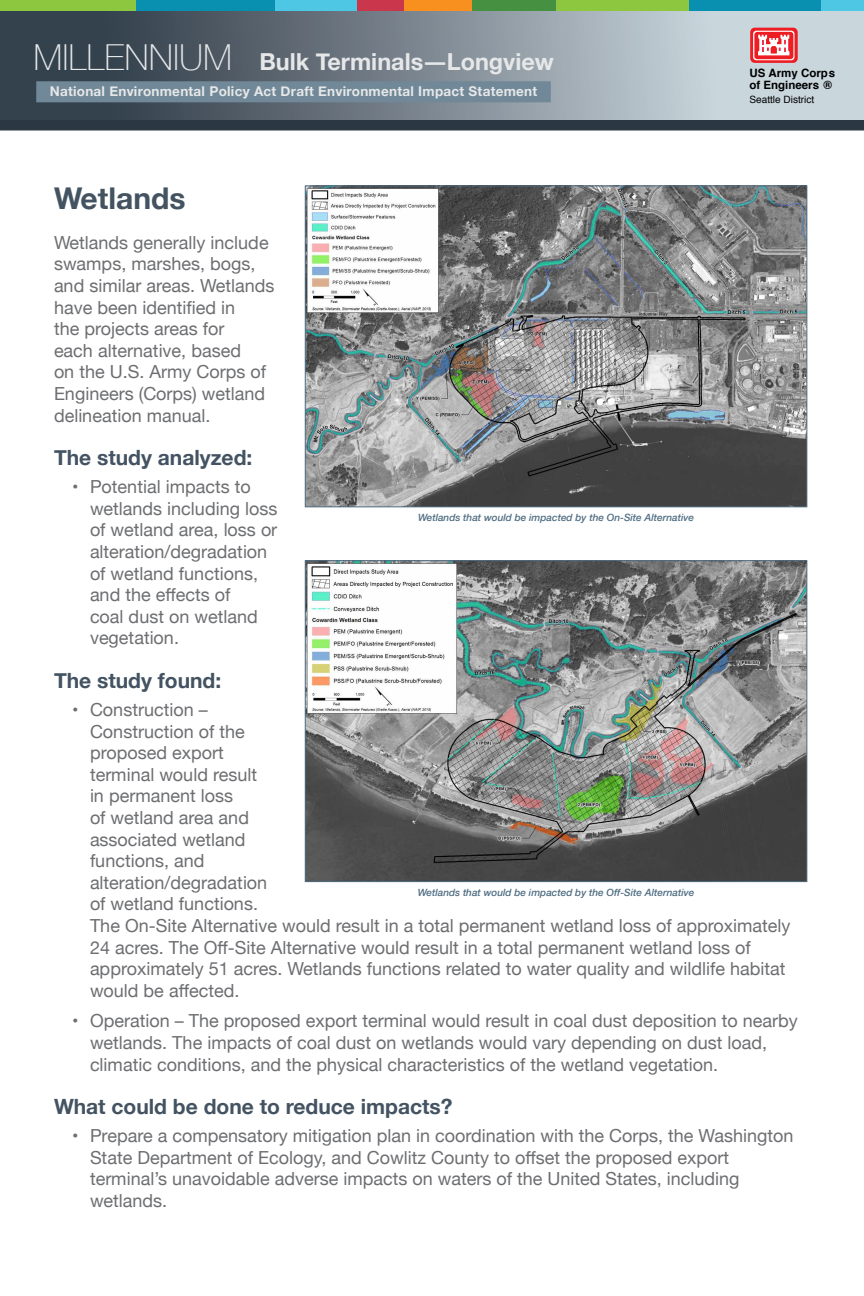
<style>
.page{position:relative;width:864px;height:1296px;background:#fff}
.page>*{position:absolute;margin:0;border:0;box-sizing:border-box;transform-origin:0 0}
.t1{font:700 30px "Helvetica Neue";color:#435362}
.t2{font:700 23.45px "Helvetica Neue";color:#e6e7e8}
.t3{font:700 21px "Helvetica Neue";color:#435362}
.t4{font:18px/21.6px "Helvetica Neue";color:#6d6e71}
.t5{font:700 13.5px "Helvetica Neue";letter-spacing:.02em;color:#e6e7e8}
.t6{font:700 11.5px/12px "Helvetica";color:#000}
.t7{font:10.05px "Helvetica";color:#000}
.t8{font:italic 500 10px "Helvetica Neue";color:#4f6d82}
.s1{font-weight:100;font-size:35.85px}
</style>
<div class="page">
<div style="left:0;top:120px;width:864px;height:10px;background:#2b3844"></div>
<svg style="left:0;top:11px;width:864px;height:109px;background:#828e97"></svg>
<div style="left:821px;top:0;width:43px;height:11px;background:#4dc7e4"></div>
<div style="left:688px;top:0;width:133px;height:11px;background:#098fb0"></div>
<div style="left:556px;top:0;width:132px;height:11px;background:#8dc63f"></div>
<div style="left:472px;top:0;width:84px;height:11px;background:#469042"></div>
<div style="left:403px;top:0;width:69px;height:11px;background:#f7901e"></div>
<div style="left:357px;top:0;width:46px;height:11px;background:#ca374c"></div>
<div style="left:275px;top:0;width:82px;height:11px;background:#4dc7e4"></div>
<div style="left:136px;top:0;width:139px;height:11px;background:#098fb0"></div>
<div style="left:0;top:0;width:136px;height:11px;background:#8dc63f"></div>
<div style="left:36px;top:81px;width:515px;height:21px;background:#708897"></div>
<svg style="left:750px;top:28px;width:48px;height:35px"></svg>
<img style="left:307px;top:187px;width:498px;height:318px">
<div style="left:305px;top:185px;width:502px;height:322px;border:1px solid #4f6d82"></div>
<img style="left:307px;top:562px;width:498px;height:318px">
<div style="left:305px;top:560px;width:502px;height:322px;border:1px solid #4f6d82"></div>
<h2 class="t2" style="left:33px;top:43px;width:522px"><span class="s1">MILLENNIUM</span> Bulk Terminals―Longview</h2>
<p class="t5" style="left:50px;top:81px;width:489px">National Environmental Policy Act Draft Environmental Impact Statement</p>
<p class="t6" style="left:749px;top:67px;width:87px">US Army Corps of Engineers ®</p>
<p class="t7" style="left:749px;top:92px;width:66px">Seattle District</p>
<h1 class="t1" style="left:54px;top:175px;width:133px">Wetlands</h1>
<p class="t4" style="left:54px;top:233px;width:222px">Wetlands generally include swamps, marshes, bogs, and similar areas. Wetlands have been identified in<br>the projects areas for<br>each alternative, based<br>on the U.S. Army Corps of<br>Engineers (Corps) wetland delineation manual.</p>
<p class="t3" style="left:54px;top:441px;width:200px">The study analyzed:</p>
<p class="t4" style="left:90px;top:477px;width:189px;text-indent:-18px">• Potential impacts to wetlands including loss of wetland area, loss or alteration/degradation of wetland functions, and the effects of<br>coal dust on wetland vegetation.</p>
<p class="t3" style="left:54px;top:664px;width:169px">The study found:</p>
<p class="t4" style="left:90px;top:700px;width:702px;text-indent:-18px">• Construction –<br>Construction of the<br>proposed export<br>terminal would result<br>in permanent loss<br>of wetland area and<br>associated wetland<br>functions, and<br>alteration/degradation<br>of wetland functions.<br>The On-Site Alternative would result in a total permanent wetland loss of approximately 24 acres. The Off-Site Alternative would result in a total permanent wetland loss of approximately 51 acres. Wetlands functions related to water quality and wildlife habitat would be affected.</p>
<p class="t4" style="left:90px;top:1011px;width:709px;text-indent:-18px">• Operation – The proposed export terminal would result in coal dust deposition to nearby wetlands. The impacts of coal dust on wetlands would vary depending on dust load, climatic conditions, and the physical characteristics of the wetland vegetation.</p>
<p class="t3" style="left:54px;top:1090px;width:400px">What could be done to reduce impacts?</p>
<p class="t4" style="left:90px;top:1126px;width:705px;text-indent:-18px">• Prepare a compensatory mitigation plan in coordination with the Corps, the Washington State Department of Ecology, and Cowlitz County to offset the proposed export terminal’s unavoidable adverse impacts on waters of the United States, including wetlands.</p>
<p class="t8" style="left:418px;top:509px;width:277px">Wetlands that would be impacted by the On-Site Alternative</p>
<p class="t8" style="left:418px;top:884px;width:278px">Wetlands that would be impacted by the Off-Site Alternative</p>
</div>
